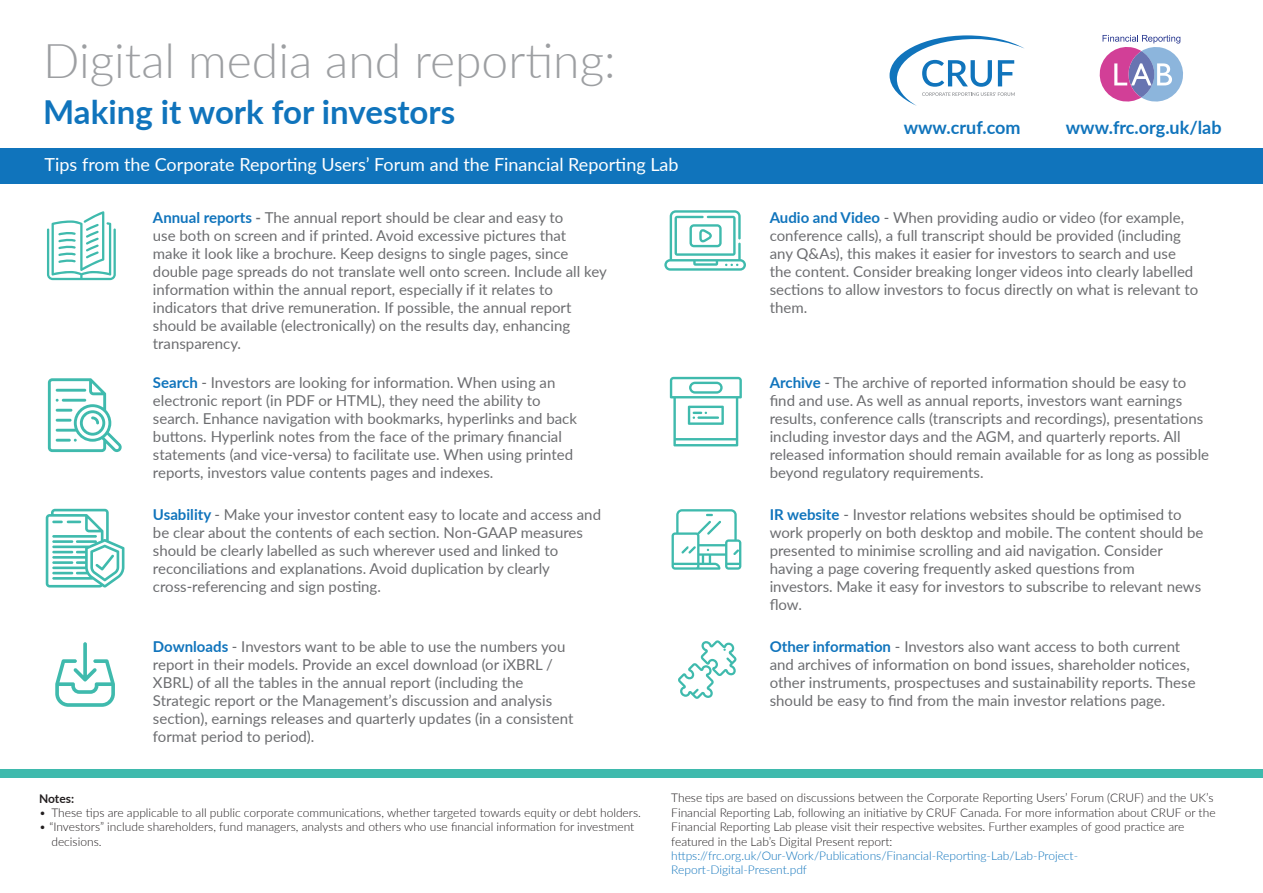
<style>
.page{position:relative;width:1263px;height:893px;background:#fff}
.page>*{position:absolute;margin:0;border:0;box-sizing:border-box;transform-origin:0 0}
.t1{font:300 48px "Lato";color:#9d9fa2}
.t2{font:700 33px "Lato";color:#1074bc}
.t3{font:18px "Lato";color:#fff}
.t4{font:700 18px "Lato";color:#1074bc}
.t5{font:15px/18px "Lato";color:#6c6d70}
.t6{font:300 12px/14.4px "Lato";color:#231f20}
.t7{font:300 12px/14.4px "Lato";color:#1074bc}
.t8{font:700 12px "Lato";letter-spacing:-.005em;color:#231f20}
.s1{font-weight:700;color:#1074bc}
.s2{font-weight:700}
</style>
<div class="page">
<div style="left:0;top:148px;width:1263px;height:36px;background:#1074bc"></div>
<div style="left:0;top:769px;width:1263px;height:9px;background:#3fbaad"></div>
<svg style="left:46px;top:509px;width:78px;height:79px"></svg>
<svg style="left:48px;top:378px;width:74px;height:74px"></svg>
<hr style="left:62px;top:399px;width:24px;height:3px;background:#3fbaad">
<hr style="left:56px;top:389px;width:30px;height:3px;background:#3fbaad">
<svg style="left:55px;top:642px;width:60px;height:65px"></svg>
<svg style="left:664px;top:210px;width:82px;height:61px"></svg>
<svg style="left:670px;top:377px;width:72px;height:69px"></svg>
<svg style="left:671px;top:509px;width:70px;height:61px"></svg>
<svg style="left:678px;top:640px;width:58px;height:59px"></svg>
<svg style="left:47px;top:211px;width:69px;height:69px"></svg>
<svg style="left:889px;top:35px;width:135px;height:71px"></svg>
<svg style="left:1099px;top:35px;width:84px;height:67px"></svg>
<h1 class="t1" style="left:43px;top:27px;width:574px">Digital media and reporting:</h1>
<h2 class="t2" style="left:43px;top:88px;width:414px">Making it work for investors</h2>
<p class="t3" style="left:45px;top:152px;width:635px">Tips from the Corporate Reporting Users’ Forum and the Financial Reporting Lab</p>
<p class="t5" style="left:153px;top:208px;width:455px"><span class="s1">Annual reports</span> <span class="s2">-</span> The annual report should be clear and easy to<br>use both on screen and if printed. Avoid excessive pictures that<br>make it look like a brochure. Keep designs to single pages, since double page spreads do not translate well onto screen. Include all key information within the annual report, especially if it relates to indicators that drive remuneration. If possible, the annual report should be available (electronically) on the results day, enhancing transparency.</p>
<p class="t5" style="left:153px;top:373px;width:425px"><span class="s1">Search</span> - Investors are looking for information. When using an electronic report (in PDF or HTML), they need the ability to search. Enhance navigation with bookmarks, hyperlinks and back buttons. Hyperlink notes from the face of the primary financial statements (and vice-versa) to facilitate use. When using printed reports, investors value contents pages and indexes.</p>
<p class="t5" style="left:153px;top:505px;width:450px"><span class="s1">Usability</span> - Make your investor content easy to locate and access and be clear about the contents of each section. Non-GAAP measures should be clearly labelled as such wherever used and linked to reconciliations and explanations. Avoid duplication by clearly cross-referencing and sign posting.</p>
<p class="t5" style="left:153px;top:637px;width:422px"><span class="s1">Downloads</span> - Investors want to be able to use the numbers you report in their models. Provide an excel download (or iXBRL / XBRL) of all the tables in the annual report (including the Strategic report or the Management’s discussion and analysis section), earnings releases and quarterly updates (in a consistent format period to period).</p>
<p class="t4" style="left:904px;top:115px;width:119px">www.cruf.com</p>
<p class="t4" style="left:1066px;top:115px;width:157px">www.frc.org.uk/lab</p>
<p class="t5" style="left:770px;top:208px;width:430px"><span class="s1">Audio and Video</span> - When providing audio or video (for example, conference calls), a full transcript should be provided (including any Q&amp;As), this makes it easier for investors to search and use the content. Consider breaking longer videos into clearly labelled sections to allow investors to focus directly on what is relevant to them.</p>
<p class="t5" style="left:770px;top:373px;width:441px"><span class="s1">Archive</span> - The archive of reported information should be easy to find and use. As well as annual reports, investors want earnings results, conference calls (transcripts and recordings), presentations including investor days and the AGM, and quarterly reports. All released information should remain available for as long as possible beyond regulatory requirements.</p>
<p class="t5" style="left:770px;top:505px;width:435px"><span class="s1">IR website</span> - Investor relations websites should be optimised to work properly on both desktop and mobile. The content should be presented to minimise scrolling and aid navigation. Consider having a page covering frequently asked questions from<br>investors. Make it easy for investors to subscribe to relevant news flow.</p>
<p class="t5" style="left:770px;top:637px;width:427px"><span class="s1">Other information</span> - Investors also want access to both current and archives of information on bond issues, shareholder notices, other instruments, prospectuses and sustainability reports. These should be easy to find from the main investor relations page.</p>
<p class="t8" style="left:39px;top:789px;width:37px">Notes:</p>
<p class="t6" style="left:39px;top:805px;width:603px">• These tips are applicable to all public corporate communications, whether targeted towards equity or debt holders.</p>
<p class="t6" style="left:51px;top:819px;width:584px;text-indent:-12px">• “Investors” include shareholders, fund managers, analysts and others who use financial information for investment decisions.</p>
<p class="t6" style="left:671px;top:790px;width:546px">These tips are based on discussions between the Corporate Reporting Users’ Forum (CRUF) and the UK’s Financial Reporting Lab, following an initiative by CRUF Canada. For more information about CRUF or the Financial Reporting Lab please visit their respective websites. Further examples of good practice are featured in the Lab’s Digital Present report:</p>
<p class="t7" style="left:671px;top:848px;width:408px">https://frc.org.uk/Our-Work/Publications/Financial-Reporting-Lab/Lab-Project-<br>Report-Digital-Present.pdf</p>
</div>
